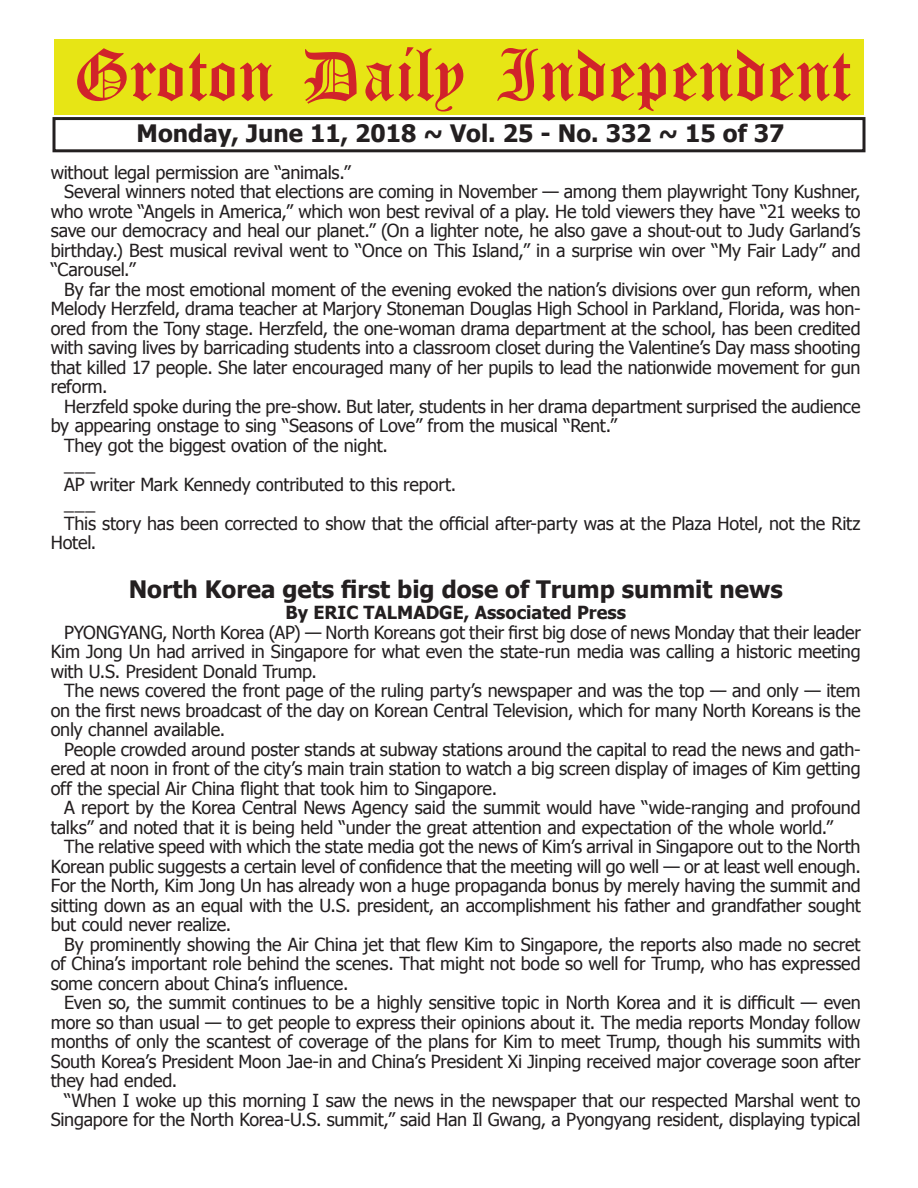
<style>
.page{position:relative;width:918px;height:1188px;background:#fff}
.page>*{position:absolute;margin:0;border:0;box-sizing:border-box;transform-origin:0 0}
.t1{font:54px "Old English Five";color:#d1232a}
.t2{font:700 24px "Tahoma";color:#231f20}
.t3{font:18px/19.5px "Tahoma";letter-spacing:-.01em;color:#231f20;text-align:justify}
.t4{font:700 18px "Tahoma";color:#231f20}
</style>
<div class="page">
<div style="left:52px;top:117px;width:814px;height:35px;border:3px solid #231f20"></div>
<div style="left:54px;top:40px;width:810px;height:75px;background:#e7e515"></div>
<h1 class="t1" style="left:73px;top:50px;width:779px">Groton Daily Independent</h1>
<h2 class="t2" style="left:137px;top:116px;width:649px">Monday, June 11, 2018 ~ Vol. 25 - No. 332 ~ 15 of 37</h2>
<p class="t3" style="left:51px;top:162px;width:302px">without legal permission are “animals.”</p>
<p class="t3" style="left:64px;top:181px;width:798px">Several winners noted that elections are coming in November — among them playwright Tony Kushner,</p>
<p class="t3" style="left:51px;top:201px;width:811px">who wrote “Angels in America,” which won best revival of a play. He told viewers they have “21 weeks to</p>
<p class="t3" style="left:51px;top:220px;width:811px">save our democracy and heal our planet.” (On a lighter note, he also gave a shout-out to Judy Garland’s</p>
<p class="t3" style="left:51px;top:240px;width:812px">birthday.) Best musical revival went to “Once on This Island,” in a surprise win over “My Fair Lady” and</p>
<p class="t3" style="left:51px;top:259px;width:86px">“Carousel.”</p>
<p class="t3" style="left:64px;top:279px;width:798px">By far the most emotional moment of the evening evoked the nation’s divisions over gun reform, when</p>
<p class="t3" style="left:51px;top:298px;width:812px">Melody Herzfeld, drama teacher at Marjory Stoneman Douglas High School in Parkland, Florida, was hon-</p>
<p class="t3" style="left:51px;top:318px;width:811px">ored from the Tony stage. Herzfeld, the one-woman drama department at the school, has been credited</p>
<p class="t3" style="left:51px;top:337px;width:811px">with saving lives by barricading students into a classroom closet during the Valentine’s Day mass shooting</p>
<p class="t3" style="left:51px;top:357px;width:811px">that killed 17 people. She later encouraged many of her pupils to lead the nationwide movement for gun</p>
<p class="t3" style="left:51px;top:376px;width:58px">reform.</p>
<p class="t3" style="left:64px;top:396px;width:798px">Herzfeld spoke during the pre-show. But later, students in her drama department surprised the audience</p>
<p class="t3" style="left:51px;top:415px;width:568px">by appearing onstage to sing “Seasons of Love” from the musical “Rent.”</p>
<p class="t3" style="left:64px;top:435px;width:325px">They got the biggest ovation of the night.</p>
<p class="t3" style="left:64px;top:454px;width:33px">___</p>
<p class="t3" style="left:64px;top:474px;width:394px">AP writer Mark Kennedy contributed to this report.</p>
<p class="t3" style="left:64px;top:493px;width:33px">___</p>
<p class="t3" style="left:64px;top:513px;width:798px">This story has been corrected to show that the official after-party was at the Plaza Hotel, not the Ritz</p>
<p class="t3" style="left:51px;top:532px;width:47px">Hotel.</p>
<h2 class="t2" style="left:129px;top:572px;width:656px">North Korea gets first big dose of Trump summit news</h2>
<p class="t4" style="left:286px;top:600px;width:342px">By ERIC TALMADGE, Associated Press</p>
<p class="t3" style="left:51px;top:622px;width:812px;text-indent:14px">PYONGYANG, North Korea (AP) — North Koreans got their first big dose of news Monday that their leader Kim Jong Un had arrived in Singapore for what even the state-run media was calling a historic meeting with U.S. President Donald Trump.</p>
<p class="t3" style="left:51px;top:680px;width:811px;text-indent:14px">The news covered the front page of the ruling party’s newspaper and was the top — and only — item on the first news broadcast of the day on Korean Central Television, which for many North Koreans is the only channel available.</p>
<p class="t3" style="left:51px;top:739px;width:812px;text-indent:13px">People crowded around poster stands at subway stations around the capital to read the news and gath&shy;ered at noon in front of the city’s main train station to watch a big screen display of images of Kim getting off the special Air China flight that took him to Singapore.</p>
<p class="t3" style="left:51px;top:797px;width:811px;text-indent:14px">A report by the Korea Central News Agency said the summit would have “wide-ranging and profound talks” and noted that it is being held “under the great attention and expectation of the whole world.”</p>
<p class="t3" style="left:51px;top:836px;width:812px;text-indent:14px">The relative speed with which the state media got the news of Kim’s arrival in Singapore out to the North Korean public suggests a certain level of confidence that the meeting will go well — or at least well enough.<br>For the North, Kim Jong Un has already won a huge propaganda bonus by merely having the summit and sitting down as an equal with the U.S. president, an accomplishment his father and grandfather sought but could never realize.</p>
<p class="t3" style="left:51px;top:934px;width:811px;text-indent:14px">By prominently showing the Air China jet that flew Kim to Singapore, the reports also made no secret of China’s important role behind the scenes. That might not bode so well for Trump, who has expressed some concern about China’s influence.</p>
<p class="t3" style="left:51px;top:992px;width:812px;text-indent:14px">Even so, the summit continues to be a highly sensitive topic in North Korea and it is difficult — even more so than usual — to get people to express their opinions about it. The media reports Monday follow months of only the scantest of coverage of the plans for Kim to meet Trump, though his summits with South Korea’s President Moon Jae-in and China’s President Xi Jinping received major coverage soon after they had ended.</p>
<p class="t3" style="left:51px;top:1090px;width:811px;text-align:right">“When I woke up this morning I saw the news in the newspaper that our respected Marshal went to<br>Singapore for the North Korea-U.S. summit,” said Han Il Gwang, a Pyongyang resident, displaying typical</p>
</div>
